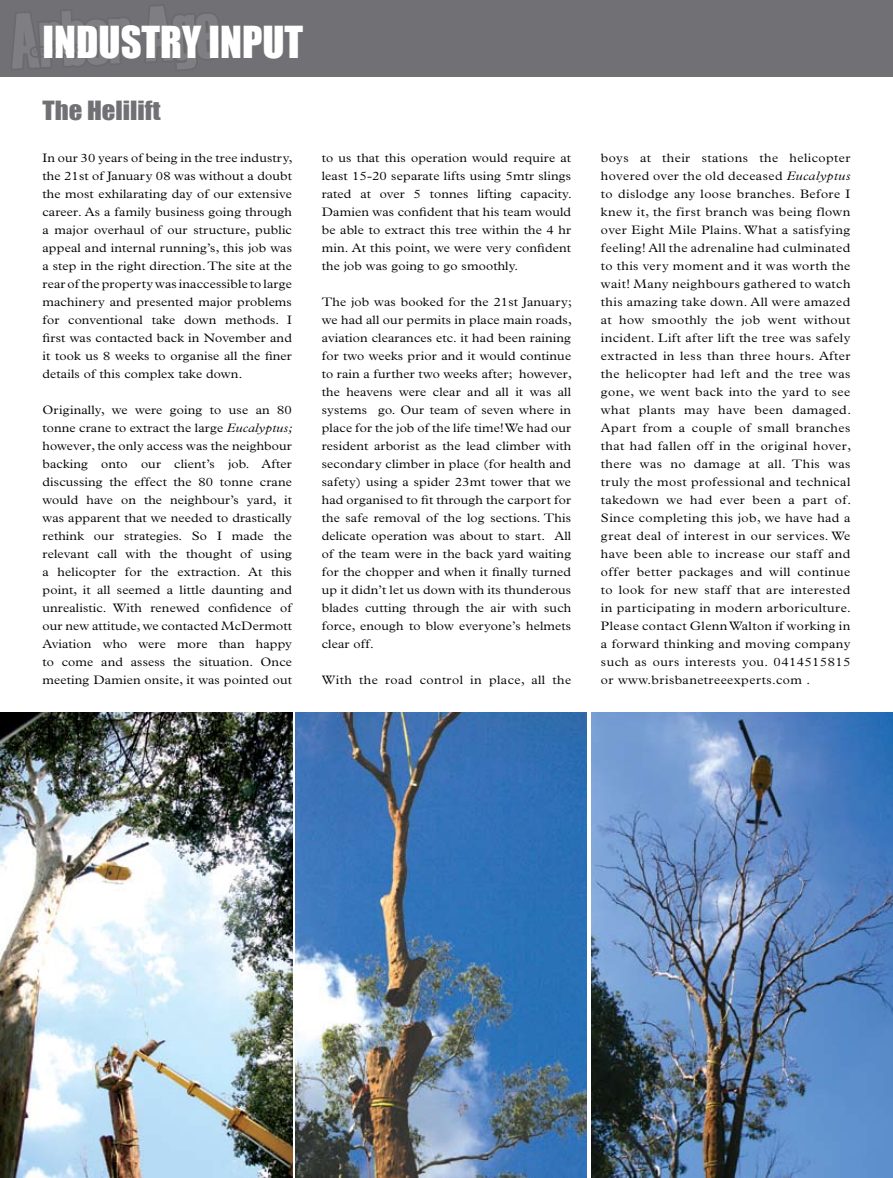
<style>
.page{position:relative;width:893px;height:1178px;background:#fff}
.page>*{position:absolute;margin:0;border:0;box-sizing:border-box;transform-origin:0 0}
.t1{font:40.5px "Impact";color:#fff}
.t2{font:24.3px "Impact";color:#717074;scale:1.1 1}
.t3{font:300 12.3px/18px "Plantin";letter-spacing:.01em;color:#000;text-align:justify;scale:1.1 1}
.t4{font:300 12.3px "Plantin";letter-spacing:.03em;color:#000;scale:1.1 1}
.s1{font-style:italic}
</style>
<div class="page">
<div style="left:0;top:0;width:893px;height:77px;background:#717074"></div>
<svg style="left:13px;top:6px;width:206px;height:63px"></svg>
<img style="left:0;top:712px;width:293px;height:466px">
<img style="left:592px;top:712px;width:301px;height:466px">
<img style="left:295px;top:712px;width:292px;height:466px">
<img style="left:60px;top:48px;width:19px;height:5px">
<h1 class="t1" style="left:43px;top:17px;width:262px">INDUSTRY INPUT</h1>
<h2 class="t2" style="left:43px;top:95px;width:109px">The Helilift</h2>
<p class="t3" style="left:43px;top:149px;width:229px">In our 30 years of being in the tree industry, the 21st of January 08 was without a doubt the most exhilarating day of our extensive career. As a family business going through a major overhaul of our structure, public appeal and internal running’s, this job was a step in the right direction. The site at the rear of the property was inaccessible to large machinery and presented major problems for conventional take down methods. I first was contacted back in November and it took us 8 weeks to organise all the finer details of this complex take down.</p>
<p class="t3" style="left:43px;top:401px;width:228px">Originally, we were going to use an 80 tonne crane to extract the large <span class="s1">Eucalyptus; </span>however, the only access was the neighbour backing onto our client’s job. After discussing the effect the 80 tonne crane would have on the neighbour’s yard, it was apparent that we needed to drastically rethink our strategies. So I made the relevant call with the thought of using a helicopter for the extraction. At this point, it all seemed a little daunting and unrealistic. With renewed confidence of our new attitude, we contacted McDermott Aviation who were more than happy to come and assess the situation. Once meeting Damien onsite, it was pointed out</p>
<p class="t3" style="left:322px;top:149px;width:229px">to us that this operation would require at least 15-20 separate lifts using 5mtr slings rated at over 5 tonnes lifting capacity.<br>Damien was confident that his team would be able to extract this tree within the 4 hr min. At this point, we were very confident the job was going to go smoothly.</p>
<p class="t3" style="left:322px;top:293px;width:229px">The job was booked for the 21st January; we had all our permits in place main roads, aviation clearances etc. it had been raining for two weeks prior and it would continue to rain a further two weeks after; however, the heavens were clear and all it was all systems go. Our team of seven where in place for the job of the life time! We had our resident arborist as the lead climber with secondary climber in place (for health and safety) using a spider 23mt tower that we had organised to fit through the carport for the safe removal of the log sections. This delicate operation was about to start. All of the team were in the back yard waiting for the chopper and when it finally turned up it didn’t let us down with its thunderous blades cutting through the air with such force, enough to blow everyone’s helmets clear off.</p>
<p class="t4" style="left:322px;top:673px;width:228px">With the road control in place, all the</p>
<p class="t3" style="left:601px;top:149px;width:229px">boys at their stations the helicopter hovered over the old deceased <span class="s1">Eucalyptus </span>to dislodge any loose branches. Before I knew it, the first branch was being flown over Eight Mile Plains. What a satisfying feeling! All the adrenaline had culminated to this very moment and it was worth the wait! Many neighbours gathered to watch this amazing take down. All were amazed at how smoothly the job went without incident. Lift after lift the tree was safely extracted in less than three hours. After the helicopter had left and the tree was gone, we went back into the yard to see what plants may have been damaged.<br>Apart from a couple of small branches that had fallen off in the original hover, there was no damage at all. This was truly the most professional and technical takedown we had ever been a part of.<br>Since completing this job, we have had a great deal of interest in our services. We have been able to increase our staff and offer better packages and will continue to look for new staff that are interested in participating in modern arboriculture.<br>Please contact Glenn Walton if working in a forward thinking and moving company such as ours interests you. 0414515815 or www.brisbanetreeexperts.com .</p>
</div>
